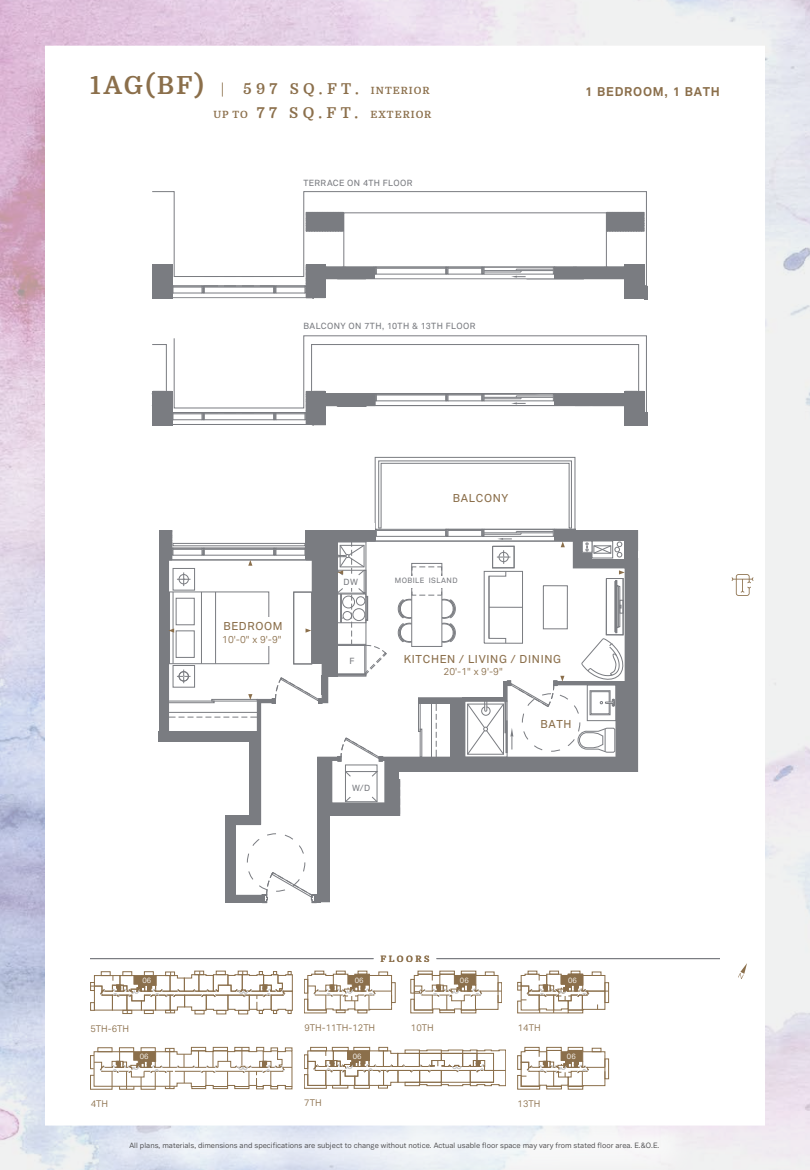
<style>
.page{position:relative;width:810px;height:1170px;background:#fff}
.page>*{position:absolute;margin:0;border:0;box-sizing:border-box;transform-origin:0 0}
.t1{font:700 25px "Domine";color:#8b6f4b}
.t2{font:700 15px "Domine";letter-spacing:.29em;color:#8b6f4b}
.t3{font:700 12.5px "Vaud";letter-spacing:.06em;color:#8b6f4b}
.t4{font:500 11.25px "Vaud";letter-spacing:.06em;color:#8b6f4b}
.t5{font:10px "Vaud";color:#8b6f4b}
.t6{font:700 10px "Domine";letter-spacing:.1em;color:#8b6f4b}
.t7{font:9.38px "Vaud";color:#8b6f4b}
.t8{font:500 8.75px "Vaud";letter-spacing:.045em;color:#7a7c81}
.t9{font:700 8.75px "Domine";letter-spacing:.29em;color:#8b6f4b}
.t10{font:7.62px "Vaud";color:#fff}
.t11{font:7.5px "Vaud";color:#414042}
.t12{font:500 7.5px "Vaud";letter-spacing:.05em;color:#7a7c81}
.s1{font-weight:400;font-size:15px}
.s2{font-size:10px}
.s3{font-size:15px}
</style>
<div class="page">
<img style="left:0;top:0;width:810px;height:1170px">
<svg style="left:732px;top:574px;width:21px;height:22px"></svg>
<div style="left:93px;top:1105px;width:602px;height:65px;background:#fff;opacity:.57"></div>
<hr style="left:436px;top:958px;width:284px;height:1px;background:#7a7c81">
<hr style="left:90px;top:958px;width:283px;height:1px;background:#7a7c81">
<div style="left:375px;top:457px;width:200px;height:73px;border:1px solid #7a7c81"></div>
<svg style="left:152px;top:191px;width:495px;height:72px"></svg>
<svg style="left:151px;top:335px;width:497px;height:91px"></svg>
<svg style="left:152px;top:263px;width:495px;height:36px"></svg>
<div style="left:555px;top:394px;width:72px;height:12px;background:#7a7c81"></div>
<div style="left:316px;top:394px;width:59px;height:12px;background:#7a7c81"></div>
<div style="left:306px;top:264px;width:19px;height:34px;background:#7a7c81"></div>
<div style="left:306px;top:391px;width:19px;height:34px;background:#7a7c81"></div>
<div style="left:323px;top:267px;width:52px;height:12px;background:#7a7c81"></div>
<div style="left:152px;top:264px;width:20px;height:35px;background:#7a7c81"></div>
<div style="left:152px;top:391px;width:20px;height:34px;background:#7a7c81"></div>
<div style="left:624px;top:264px;width:21px;height:35px;background:#7a7c81"></div>
<div style="left:624px;top:391px;width:21px;height:34px;background:#7a7c81"></div>
<div style="left:554px;top:267px;width:73px;height:12px;background:#7a7c81"></div>
<hr style="left:644px;top:286px;width:4px;height:13px;background:#7a7c81">
<hr style="left:644px;top:412px;width:4px;height:13px;background:#7a7c81">
<div style="left:149px;top:523px;width:226px;height:6px;background:#fff"></div>
<div style="left:147px;top:524px;width:12px;height:223px;background:#fff"></div>
<div style="left:213px;top:809px;width:12px;height:98px;background:#fff"></div>
<div style="left:330px;top:816px;width:72px;height:89px;background:#fff"></div>
<div style="left:306px;top:212px;width:37px;height:19px;background:#7a7c81"></div>
<div style="left:607px;top:212px;width:37px;height:19px;background:#7a7c81"></div>
<hr style="left:376px;top:395px;width:69px;height:1px;background:#7a7c81">
<hr style="left:377px;top:268px;width:69px;height:1px;background:#7a7c81">
<svg style="left:152px;top:460px;width:507px;height:443px"></svg>
<div style="left:407px;top:576px;width:40px;height:11px;background:#fff"></div>
<div style="left:247px;top:834px;width:58px;height:57px;border:1px dashed #7a7c81;border-radius:50%"></div>
<div style="left:522px;top:694px;width:58px;height:57px;border:1px dashed #7a7c81;border-radius:50%"></div>
<svg style="left:738px;top:963px;width:9px;height:16px"></svg>
<svg style="left:304px;top:1047px;width:202px;height:42px"></svg>
<svg style="left:304px;top:971px;width:88px;height:42px"></svg>
<div style="left:418px;top:971px;width:15px;height:3px;border:1px solid #8b6f4b"></div>
<div style="left:440px;top:971px;width:15px;height:3px;border:1px solid #8b6f4b"></div>
<svg style="left:411px;top:972px;width:91px;height:41px"></svg>
<div style="left:525px;top:1047px;width:14px;height:4px;border:1px solid #8b6f4b"></div>
<div style="left:546px;top:1047px;width:15px;height:4px;border:1px solid #8b6f4b"></div>
<div style="left:568px;top:1047px;width:15px;height:4px;border:1px solid #8b6f4b"></div>
<div style="left:605px;top:1059px;width:4px;height:20px;border:1px solid #8b6f4b"></div>
<svg style="left:518px;top:1048px;width:88px;height:42px"></svg>
<svg style="left:518px;top:971px;width:91px;height:42px"></svg>
<svg style="left:90px;top:1047px;width:202px;height:43px"></svg>
<div style="left:90px;top:982px;width:5px;height:9px;border:1px solid #8b6f4b"></div>
<div style="left:90px;top:1002px;width:5px;height:9px;border:1px solid #8b6f4b"></div>
<svg style="left:91px;top:971px;width:201px;height:43px"></svg>
<h1 class="t1" style="left:90px;top:71px;width:136px">1AG(BF) <span class="s1">|</span></h1>
<h2 class="t2" style="left:243px;top:80px;width:188px">597 SQ.FT. <span class="s2">INTERIOR</span></h2>
<h3 class="t3" style="left:585px;top:84px;width:136px">1 BEDROOM, 1 BATH</h3>
<h3 class="t6" style="left:213px;top:109px;width:220px">UP TO <span class="s3">7 7 S Q . F T.</span> EXTERIOR</h3>
<p class="t8" style="left:303px;top:178px;width:111px">TERRACE ON 4TH FLOOR</p>
<p class="t8" style="left:303px;top:321px;width:173px">BALCONY ON 7TH, 10TH &amp; 13TH FLOOR</p>
<p class="t10" style="left:142px;top:975px;width:10px">06</p>
<p class="t7" style="left:90px;top:1023px;width:40px">5TH-6TH</p>
<p class="t10" style="left:140px;top:1052px;width:10px">06</p>
<p class="t7" style="left:91px;top:1098px;width:19px">4TH</p>
<h3 class="t4" style="left:223px;top:619px;width:61px">BEDROOM</h3>
<h3 class="t5" style="left:222px;top:633px;width:61px">10'-0" x 9'-9"</h3>
<h3 class="t4" style="left:453px;top:491px;width:57px">BALCONY</h3>
<p class="t8" style="left:344px;top:576px;width:16px">DW</p>
<p class="t12" style="left:395px;top:576px;width:64px">MOBILE ISLAND</p>
<p class="t8" style="left:349px;top:656px;width:7px">F</p>
<p class="t8" style="left:352px;top:782px;width:20px">W/D</p>
<h3 class="t4" style="left:404px;top:652px;width:159px">KITCHEN / LIVING / DINING</h3>
<h3 class="t5" style="left:444px;top:666px;width:61px">20'-1" x 9'-9"</h3>
<h3 class="t4" style="left:540px;top:717px;width:33px">BATH</h3>
<p class="t9" style="left:380px;top:954px;width:51px">FLOORS</p>
<p class="t10" style="left:355px;top:975px;width:10px">06</p>
<p class="t10" style="left:460px;top:976px;width:10px">06</p>
<p class="t10" style="left:568px;top:975px;width:10px">06</p>
<p class="t7" style="left:304px;top:1022px;width:72px">9TH-11TH-12TH</p>
<p class="t7" style="left:411px;top:1022px;width:24px">10TH</p>
<p class="t7" style="left:518px;top:1022px;width:24px">14TH</p>
<p class="t10" style="left:353px;top:1052px;width:10px">06</p>
<p class="t10" style="left:567px;top:1052px;width:10px">06</p>
<p class="t7" style="left:304px;top:1098px;width:19px">7TH</p>
<p class="t7" style="left:518px;top:1098px;width:24px">13TH</p>
<p class="t11" style="left:129px;top:1140px;width:531px">All plans, materials, dimensions and specifications are subject to change without notice. Actual usable floor space may vary from stated floor area. E.&amp;O.E.</p>
</div>
